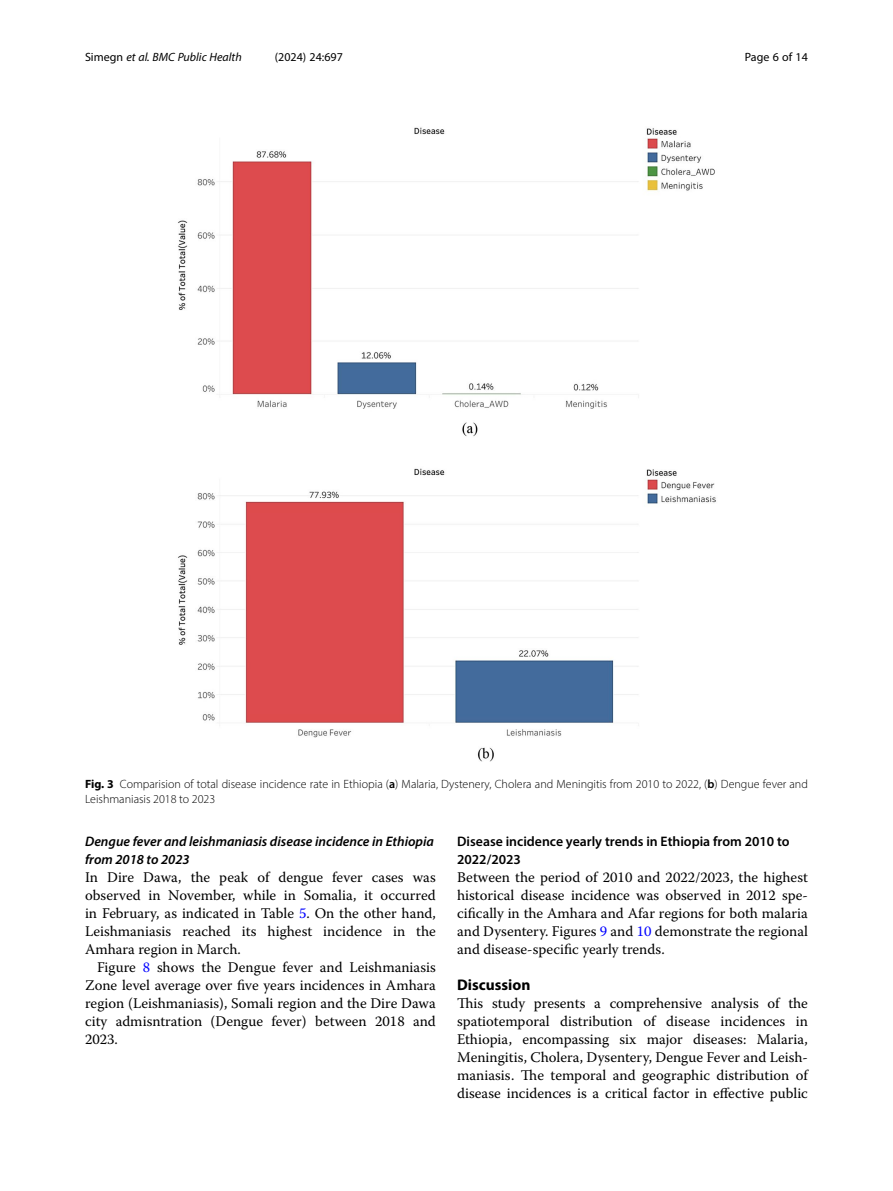
<style>
.page{position:relative;width:893px;height:1191px;background:#fff}
.page>*{position:absolute;margin:0;border:0;box-sizing:border-box;transform-origin:0 0}
.Head_1{font:700 15.45px "Myriad Pro";color:#000}
.Body_Text{font:14.7px/18px "Warnock Pro";color:#000;text-align:justify}
.Body_Text_Indent{font:14.7px/18px "Warnock Pro";color:#000;text-align:justify}
.Head_3{font:italic 600 13.8px/18px "Myriad Pro";color:#000}
.Head_2{font:600 13.8px/18px "Myriad Pro";color:#000}
.Figure_Caption{font:300 12px/15px "Myriad Pro";color:#000}
.t1{font:italic 12px "Myriad Pro";color:#000}
.t2{font:12px "Myriad Pro";color:#000}
.s1{font-style:normal}
.s2{font-weight:700}
.s3{font-weight:600}
.s4{color:#00f}
</style>
<div class="page">
<img style="left:178px;top:127px;width:538px;height:634px">
<p class="t1" style="left:85px;top:50px;width:158px"><span class="s1">Simegn</span> et al. BMC Public Health</p>
<p class="t2" style="left:275px;top:50px;width:70px">(2024) 24:697</p>
<p class="t2" style="left:745px;top:50px;width:65px">Page 6 of 14</p>
<p class="Figure_Caption" style="left:85px;top:776px;width:724px"><span class="s2">Fig. 3</span> Comparision of total disease incidence rate in Ethiopia (<span class="s3">a</span>) Malaria, Dystenery, Cholera and Meningitis from 2010 to 2022, (<span class="s3">b</span>) Dengue fever and<br>Leishmaniasis 2018 to 2023</p>
<p class="Head_3" style="left:85px;top:832px;width:350px">Dengue fever and leishmaniasis disease incidence in Ethiopia from 2018 to 2023</p>
<p class="Body_Text" style="left:85px;top:868px;width:352px">In Dire Dawa, the peak of dengue fever cases was observed in November, while in Somalia, it occurred in February, as indicated in Table <span class="s4">5</span>. On the other hand, Leishmaniasis reached its highest incidence in the Amhara region in March.</p>
<p class="Body_Text_Indent" style="left:85px;top:958px;width:352px;text-indent:12px">Figure <span class="s4">8</span> shows the Dengue fever and Leishmaniasis Zone level average over five years incidences in Amhara region (Leishmaniasis), Somali region and the Dire Dawa city admisntration (Dengue fever) between 2018 and 2023.</p>
<p class="Head_2" style="left:457px;top:832px;width:334px">Disease incidence yearly trends in Ethiopia from 2010 to<br>2022/2023</p>
<p class="Body_Text" style="left:457px;top:868px;width:352px">Between the period of 2010 and 2022/2023, the highest historical disease incidence was observed in 2012 spe&shy;cifically in the Amhara and Afar regions for both malaria and Dysentery. Figures <span class="s4">9</span> and <span class="s4">10</span> demonstrate the regional and disease-specific yearly trends.</p>
<p class="Head_1" style="left:457px;top:975px;width:75px">Discussion</p>
<p class="Body_Text" style="left:457px;top:994px;width:352px">This study presents a comprehensive analysis of the spatiotemporal distribution of disease incidences in Ethiopia, encompassing six major diseases: Malaria, Meningitis, Cholera, Dysentery, Dengue Fever and Leish&shy;maniasis. The temporal and geographic distribution of disease incidences is a critical factor in effective public</p>
</div>
